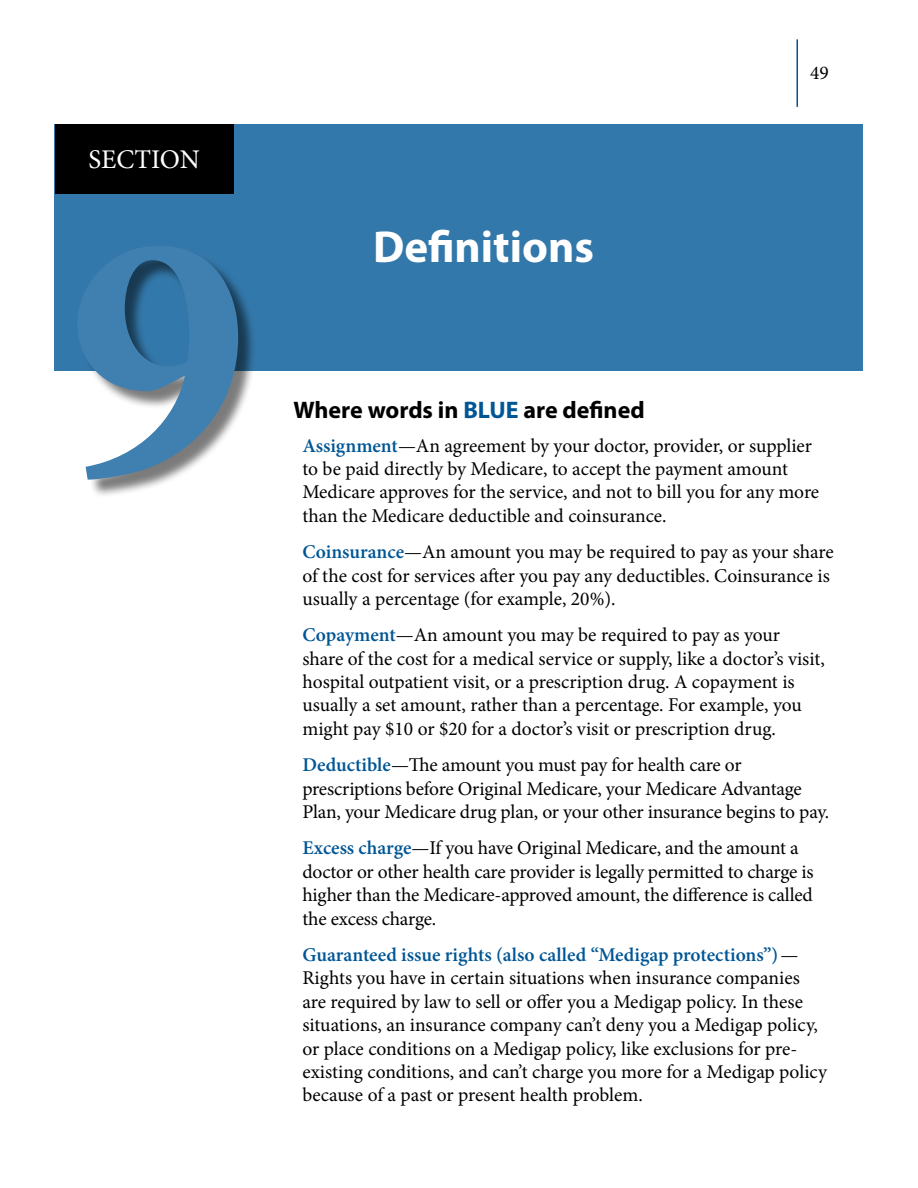
<style>
.page{position:relative;width:918px;height:1188px;background:#fff}
.page>*{position:absolute;margin:0;border:0;box-sizing:border-box;transform-origin:0 0}
.t1{font:700 360px "Minion Pro";color:#4080b0}
.Section_Header{font:700 45px "Myriad Pro";color:#fff}
.t2{font:27px "Minion Pro";letter-spacing:-.005em;color:#fff}
.Heading_2{font:700 24px "Myriad Pro";color:#000}
.Body_Text_13{font:19.5px/23.4px "Minion Pro";letter-spacing:-.005em;color:#000}
.s1{color:#005695}
.s2{font-weight:600;color:#005695}
</style>
<div class="page">
<div style="left:55px;top:124px;width:808px;height:247px;background:#3378aa"></div>
<div style="left:55px;top:124px;width:179px;height:70px;background:#000"></div>
<hr style="left:796px;top:39px;width:2px;height:68px;background:#005695">
<div style="left:80px;top:249px;width:177px;height:250px;background:#000;opacity:.52"></div>
<h3 class="t2" style="left:89px;top:142px;width:113px">SECTION</h3>
<h1 class="t1" style="left:69px;top:106px;width:181px">9</h1>
<h1 class="Section_Header" style="left:373px;top:218px;width:222px">Definitions</h1>
<h2 class="Heading_2" style="left:293px;top:394px;width:353px">Where words in <span class="s1">BLUE</span> are defined</h2>
<p class="Body_Text_13" style="left:810px;top:61px;width:20px">49</p>
<p class="Body_Text_13" style="left:302px;top:434px;width:518px"><span class="s2">Assignment</span>—An agreement by your doctor, provider, or supplier to be paid directly by Medicare, to accept the payment amount Medicare approves for the service, and not to bill you for any more than the Medicare deductible and coinsurance.</p>
<p class="Body_Text_13" style="left:302px;top:540px;width:533px"><span class="s2">Coinsurance</span>—An amount you may be required to pay as your share of the cost for services after you pay any deductibles. Coinsurance is usually a percentage (for example, 20%).</p>
<p class="Body_Text_13" style="left:302px;top:623px;width:524px"><span class="s2">Copayment</span>—An amount you may be required to pay as your share of the cost for a medical service or supply, like a doctor’s visit, hospital outpatient visit, or a prescription drug. A copayment is usually a set amount, rather than a percentage. For example, you might pay $10 or $20 for a doctor’s visit or prescription drug.</p>
<p class="Body_Text_13" style="left:302px;top:753px;width:528px"><span class="s2">Deductible</span>—The amount you must pay for health care or prescriptions before Original Medicare, your Medicare Advantage<br>Plan, your Medicare drug plan, or your other insurance begins to pay.</p>
<p class="Body_Text_13" style="left:302px;top:837px;width:513px"><span class="s2">Excess charge</span>—If you have Original Medicare, and the amount a doctor or other health care provider is legally permitted to charge is higher than the Medicare-approved amount, the difference is called the excess charge.</p>
<p class="Body_Text_13" style="left:302px;top:943px;width:526px"><span class="s2">Guaranteed issue rights (also called “Medigap protections”)</span>— Rights you have in certain situations when insurance companies are required by law to sell or offer you a Medigap policy. In these situations, an insurance company can’t deny you a Medigap policy, or place conditions on a Medigap policy, like exclusions for pre&shy;existing conditions, and can’t charge you more for a Medigap policy because of a past or present health problem.</p>
</div>
